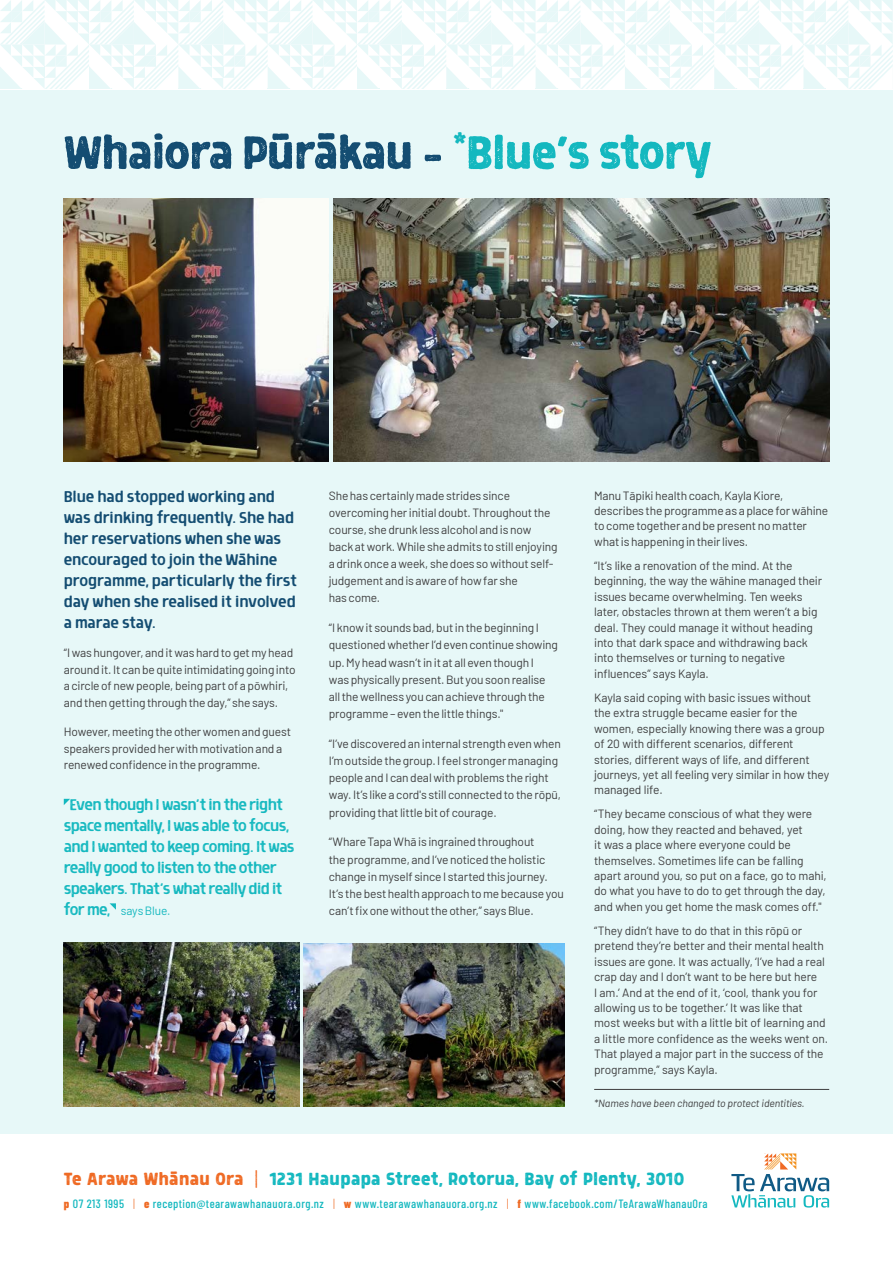
<style>
.page{position:relative;width:893px;height:1263px;background:#fff}
.page>*{position:absolute;margin:0;border:0;box-sizing:border-box;transform-origin:0 0}
.H1_Grimpt{font:54px "Grimpt Print Bold Rust";letter-spacing:-.015em;color:#144d72}
.BodyText{font:20.4px "Grimpt Print Bold Rust";letter-spacing:.01em;color:#14b8bf}
.Intro-Grimpt{font:18px/21px "Grimpt Print";letter-spacing:-.015em;color:#144d72}
.t1{font:18px/21px "Grimpt Print Regular Rust";letter-spacing:-.04em;color:#14b8bf}
.Intro-Grimpt-2{font:12px/17.1px "Barlow";letter-spacing:-.015em;color:#3e3e3f}
.BodyText-2{font:12px/15.5px "Barlow";letter-spacing:-.015em;color:#3e3e3f}
.BodyText-3{font:500 12px "Barlow Condensed";letter-spacing:.035em;color:#14b8bf}
.t2{font:12px "Barlow";letter-spacing:-.01em;color:#14b8bf}
.BodyText-4{font:italic 10.5px "Barlow";letter-spacing:-.01em;color:#3e3e3f}
.s1{color:#14b8bf}
.s2{font-family:"Grimpt Print Regular Rust";font-size:18px}
.s3{color:#ef6a24}
.s4{font-family:"Grimpt Print Light Rust";color:#ef6a24}
.s5{font-weight:800;color:#ef6a24}
.s6{font-family:"Barlow";font-weight:300;color:#ef6a24}
</style>
<div class="page">
<svg style="left:0;top:0;width:893px;height:89px"></svg>
<svg style="left:731px;top:1153px;width:98px;height:54px"></svg>
<div style="left:0;top:91px;width:893px;height:1043px;background:#e7f8f8"></div>
<hr style="left:594px;top:1089px;width:235px;height:1px;background:#3e3e3f">
<img style="left:64px;top:199px;width:265px;height:262px">
<img style="left:333px;top:199px;width:496px;height:262px">
<svg style="left:64px;top:799px;width:6px;height:6px"></svg>
<svg style="left:110px;top:903px;width:6px;height:7px"></svg>
<img style="left:64px;top:943px;width:235px;height:163px">
<img style="left:303px;top:943px;width:261px;height:164px">
<p class="H1_Grimpt" style="left:64px;top:121px;width:650px">Whaiora Pūrākau - <sup>*</sup><span class="s1">Blue’s story</span></p>
<p class="Intro-Grimpt" style="left:64px;top:486px;width:235px">Blue had stopped working and was drinking frequently. She had her reservations when she was encouraged to join the Wāhine programme, particularly the first day when she realised it involved a marae stay.</p>
<p class="Intro-Grimpt-2" style="left:64px;top:644px;width:233px;line-height:16.5px">“I was hungover, and it was hard to get my head around it. It can be quite intimidating going into a circle of new people, being part of a pōwhiri, and then getting through the day,” she says.</p>
<p class="Intro-Grimpt-2" style="left:64px;top:722px;width:229px;line-height:16.5px">However, meeting the other women and guest speakers provided her with motivation and a renewed confidence in the programme.</p>
<p class="t1" style="left:64px;top:794px;width:232px;text-indent:6px">Even though I wasn’t in the right space mentally, I was able to focus, and I wanted to keep coming. It was really good to listen to the other speakers. That’s what really did it</p>
<p class="t2" style="left:64px;top:902px;width:108px"><span class="s2">for me,</span> says Blue.</p>
<p class="Intro-Grimpt-2" style="left:329px;top:486px;width:230px">She has certainly made strides since overcoming her initial doubt. Throughout the course, she drunk less alcohol and is now back at work. While she admits to still enjoying a drink once a week, she does so without self&shy;judgement and is aware of how far she<br>has come.</p>
<p class="Intro-Grimpt-2" style="left:329px;top:618px;width:231px">“I know it sounds bad, but in the beginning I questioned whether I’d even continue showing up. My head wasn’t in it at all even though I<br>was physically present. But you soon realise all the wellness you can achieve through the programme – even the little things."</p>
<p class="Intro-Grimpt-2" style="left:329px;top:734px;width:234px">“I’ve discovered an internal strength even when I’m outside the group. I feel stronger managing people and I can deal with problems the right way. It’s like a cord's still connected to the rōpū, providing that little bit of courage.</p>
<p class="Intro-Grimpt-2" style="left:329px;top:833px;width:236px">“Whare Tapa Whā is ingrained throughout<br>the programme, and I’ve noticed the holistic change in myself since I started this journey.<br>It’s the best health approach to me because you can’t fix one without the other,” says Blue.</p>
<p class="Intro-Grimpt-2" style="left:594px;top:487px;width:236px;line-height:15.5px">Manu Tāpiki health coach, Kayla Kiore, describes the programme as a place for wāhine to come together and be present no matter what is happening in their lives.</p>
<p class="BodyText-2" style="left:594px;top:557px;width:229px">“It’s like a renovation of the mind. At the beginning, the way the wāhine managed their issues became overwhelming. Ten weeks later, obstacles thrown at them weren’t a big deal. They could manage it without heading into that dark space and withdrawing back into themselves or turning to negative influences” says Kayla.</p>
<p class="BodyText-2" style="left:594px;top:689px;width:237px">Kayla said coping with basic issues without the extra struggle became easier for the women, especially knowing there was a group of 20 with different scenarios, different stories, different ways of life, and different journeys, yet all feeling very similar in how they managed life.</p>
<p class="BodyText-2" style="left:594px;top:805px;width:234px">“They became conscious of what they were doing, how they reacted and behaved, yet<br>it was a place where everyone could be themselves. Sometimes life can be falling apart around you, so put on a face, go to mahi, do what you have to do to get through the day, and when you get home the mask comes off."</p>
<p class="BodyText-2" style="left:594px;top:922px;width:235px">“They didn’t have to do that in this rōpū or pretend they’re better and their mental health issues are gone. It was actually, ‘I’ve had a real crap day and I don’t want to be here but here<br>I am.’ And at the end of it, ‘cool, thank you for allowing us to be together.’ It was like that most weeks but with a little bit of learning and a little more confidence as the weeks went on.<br>That played a major part in the success of the programme,” says Kayla.</p>
<p class="BodyText-4" style="left:594px;top:1095px;width:212px">*Names have been changed to protect identities.</p>
<p class="BodyText" style="left:64px;top:1167px;width:622px"><span class="s3">Te Arawa Whānau Ora</span> <span class="s4">|</span> 1231 Haupapa Street, Rotorua, Bay of Plenty, 3010</p>
<p class="BodyText-3" style="left:64px;top:1195px;width:645px"><span class="s5">p</span> 07 213 1995 <span class="s6">|</span> <span class="s5">e</span> reception@tearawawhanauora.org.nz <span class="s6">|</span> <span class="s5">w</span> www.tearawawhanauora.org.nz <span class="s6">|</span> <span class="s5">f</span> www.facebook.com/TeArawaWhanauOra</p>
</div>
